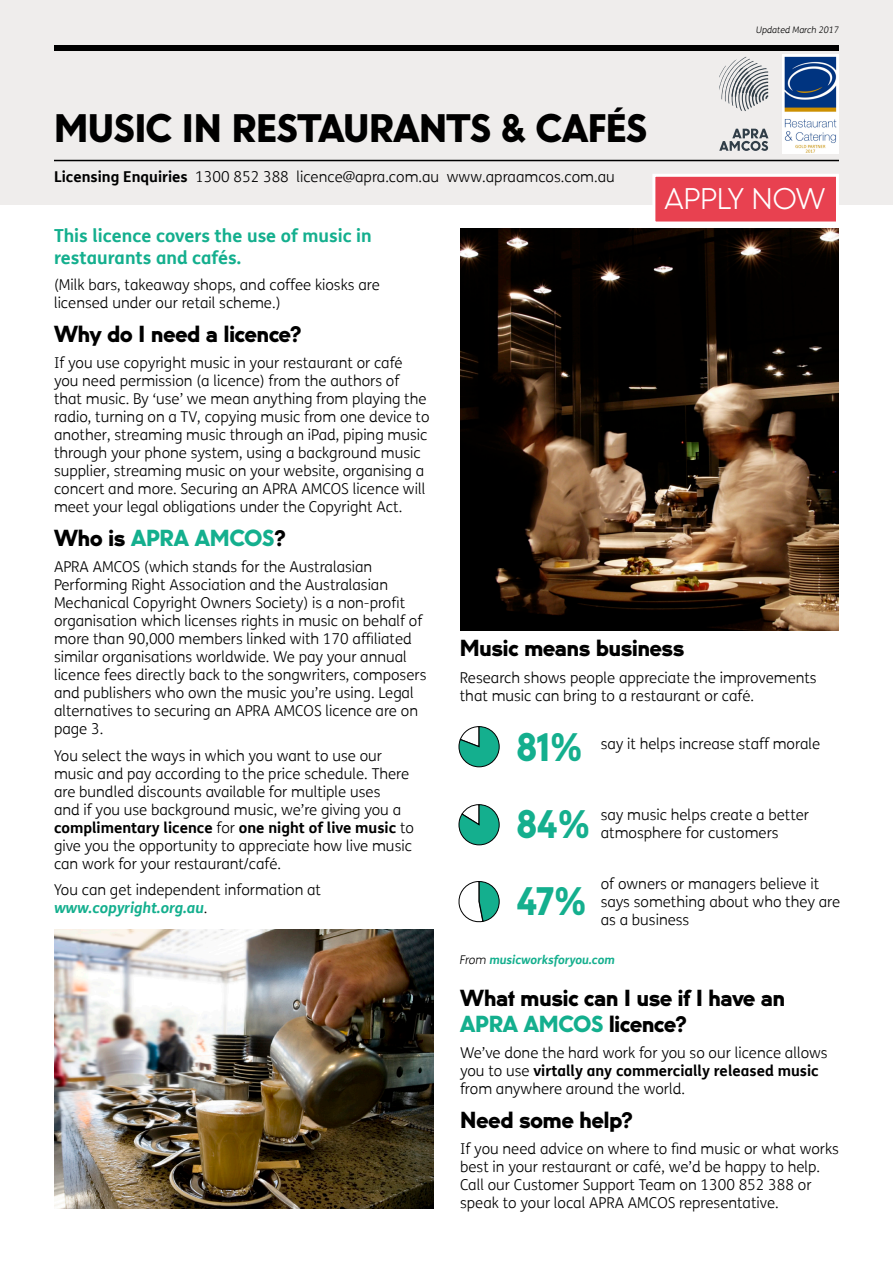
<style>
.page{position:relative;width:893px;height:1263px;background:#fff}
.page>*{position:absolute;margin:0;border:0;box-sizing:border-box;transform-origin:0 0}
.t1{font:900 36px "U8";color:#000}
.body_text{font:900 36px "U8";color:#14af8e}
.Sub_header{font:300 27px "U8";letter-spacing:-.005em;color:#fff}
.Sub_header-2{font:900 21px/25.2px "U8";color:#000}
.Sub_header-3{font:900 21px "U8";letter-spacing:-.005em;color:#14af8e}
.t2{font:700 18px/21.6px "FS Me";color:#14af8e}
.body_text-2{font:300 15px/18px "FS Me";color:#000}
.Sub_header-4{font:300 15px/18px "FS Me";color:#000}
.body_text-3{font:italic 700 12px "FS Me";color:#14af8e}
.t3{font:italic 300 9px "FS Me";color:#000}
.s1{font-weight:700}
.s2{color:#000}
.s3{font-weight:700;font-style:italic;color:#14af8e}
.s4{font-weight:300;color:#000}
.s5{color:#14af8e}
</style>
<div class="page">
<div style="left:0;top:0;width:893px;height:204px;background:#efedec"></div>
<div style="left:54px;top:45px;width:785px;height:6px;background:#000"></div>
<hr style="left:54px;top:160px;width:785px;height:1px;background:#000">
<svg style="left:719px;top:129px;width:49px;height:22px"></svg>
<svg style="left:719px;top:57px;width:49px;height:54px"></svg>
<div style="left:652px;top:174px;width:187px;height:51px;background:#e84150;border:3px solid #fff"></div>
<img style="left:783px;top:54px;width:56px;height:100px">
<svg style="left:459px;top:726px;width:41px;height:41px"></svg>
<svg style="left:459px;top:804px;width:41px;height:41px"></svg>
<svg style="left:458px;top:881px;width:42px;height:42px"></svg>
<img style="left:460px;top:228px;width:379px;height:402px">
<img style="left:54px;top:929px;width:380px;height:280px">
<p class="t3" style="left:756px;top:23px;width:84px">Updated March 2017</p>
<h1 class="t1" style="left:54px;top:100px;width:594px">MUSIC IN RESTAURANTS &amp; CAFÉS</h1>
<p class="body_text-2" style="left:54px;top:167px;width:562px"><span class="s1">Licensing Enquiries</span> 1300 852 388 licence@apra.com.au www.apraamcos.com.au</p>
<p class="Sub_header" style="left:665px;top:178px;width:162px">APPLY NOW</p>
<p class="t2" style="left:54px;top:224px;width:319px">This licence covers the use of music in restaurants and cafés.</p>
<p class="body_text-2" style="left:54px;top:275px;width:327px">(Milk bars, takeaway shops, and coffee kiosks are licensed under our retail scheme.)</p>
<p class="Sub_header-2" style="left:54px;top:319px;width:249px">Why do I need a licence?</p>
<p class="Sub_header-4" style="left:54px;top:353px;width:377px">If you use copyright music in your restaurant or café you need permission (a licence) from the authors of that music. By ‘use’ we mean anything from playing the radio, turning on a TV, copying music from one device to another, streaming music through an iPad, piping music through your phone system, using a background music supplier, streaming music on your website, organising a concert and more. Securing an APRA AMCOS licence will meet your legal obligations under the Copyright Act.</p>
<p class="Sub_header-3" style="left:54px;top:521px;width:233px"><span class="s2">Who is</span> APRA AMCOS<span class="s2">?</span></p>
<p class="body_text-2" style="left:54px;top:558px;width:374px">APRA AMCOS (which stands for the Australasian Performing Right Association and the Australasian Mechanical Copyright Owners Society) is a non-profit organisation which licenses rights in music on behalf of more than 90,000 members linked with 170 affiliated similar organisations worldwide. We pay your annual licence fees directly back to the songwriters, composers and publishers who own the music you’re using. Legal alternatives to securing an APRA AMCOS licence are on page 3.</p>
<p class="body_text-2" style="left:54px;top:746px;width:361px">You select the ways in which you want to use our music and pay according to the price schedule. There are bundled discounts available for multiple uses<br>and if you use background music, we’re giving you a <span class="s1">complimentary licence</span> for <span class="s1">one night of live music</span> to give you the opportunity to appreciate how live music can work for your restaurant/café.</p>
<p class="body_text-2" style="left:54px;top:881px;width:269px">You can get independent information at <span class="s3">www.copyright.org.au</span>.</p>
<p class="Sub_header-2" style="left:460px;top:634px;width:226px">Music means business</p>
<p class="body_text-2" style="left:460px;top:668px;width:358px">Research shows people appreciate the improvements that music can bring to a restaurant or café.</p>
<p class="body_text" style="left:517px;top:718px;width:68px">81%</p>
<p class="body_text-2" style="left:601px;top:734px;width:221px">say it helps increase staff morale</p>
<p class="body_text-2" style="left:601px;top:806px;width:210px">say music helps create a better atmosphere for customers</p>
<p class="body_text-2" style="left:601px;top:874px;width:241px">of owners or managers believe it says something about who they are as a business</p>
<p class="body_text" style="left:517px;top:795px;width:75px">84%</p>
<p class="body_text" style="left:517px;top:873px;width:72px">47%</p>
<p class="body_text-3" style="left:460px;top:950px;width:157px"><span class="s4">From</span> musicworksforyou.com</p>
<p class="Sub_header-2" style="left:460px;top:984px;width:326px">What music can I use if I have an<br><span class="s5">APRA AMCOS</span> licence?</p>
<p class="body_text-2" style="left:460px;top:1043px;width:369px">We’ve done the hard work for you so our licence allows you to use <span class="s1">virtally any commercially released music </span>from anywhere around the world.</p>
<p class="Sub_header-2" style="left:460px;top:1105px;width:174px">Need some help?</p>
<p class="body_text-2" style="left:460px;top:1140px;width:380px">If you need advice on where to find music or what works best in your restaurant or café, we’d be happy to help.<br>Call our Customer Support Team on 1300 852 388 or speak to your local APRA AMCOS representative.</p>
</div>
